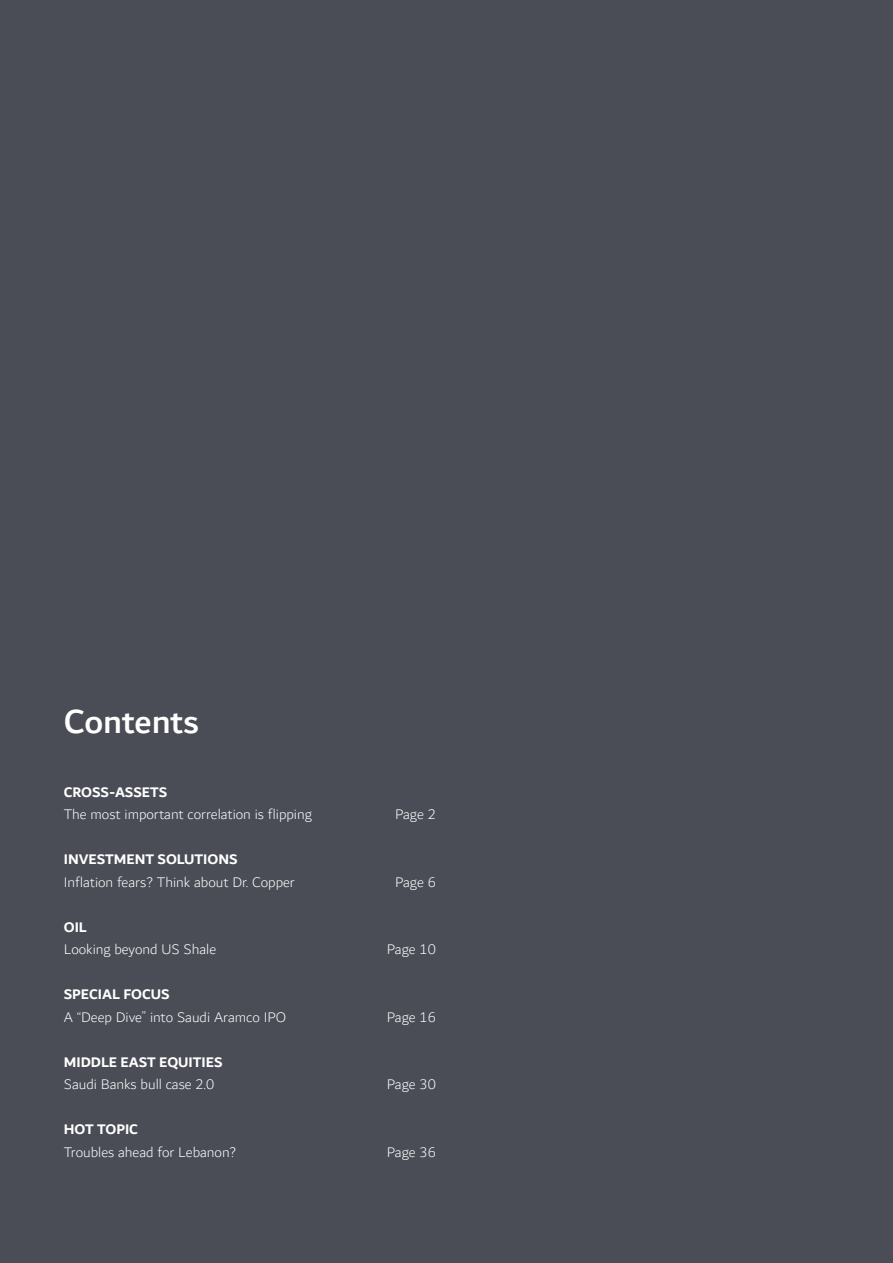
<style>
.page{position:relative;width:893px;height:1263px;background:#4a4d56}
.page>*{position:absolute;margin:0;border:0;box-sizing:border-box;transform-origin:0 0}
.t1{font:500 36px "Dubai";color:#fff}
.t2{font:300 15px "Dubai";color:#fff}
.t3{font:700 15px "Dubai";color:#fff}
</style>
<div class="page">
<h1 class="t1" style="left:64px;top:700px;width:136px">Contents</h1>
<p class="t3" style="left:64px;top:783px;width:105px">CROSS-ASSETS</p>
<p class="t2" style="left:64px;top:803px;width:250px">The most important correlation is flipping</p>
<p class="t2" style="left:395px;top:803px;width:42px">Page 2</p>
<p class="t3" style="left:64px;top:850px;width:175px">INVESTMENT SOLUTIONS</p>
<p class="t2" style="left:64px;top:870px;width:233px">Inflation fears? Think about Dr. Copper</p>
<p class="t2" style="left:395px;top:870px;width:42px">Page 6</p>
<p class="t3" style="left:64px;top:918px;width:24px">OIL</p>
<p class="t2" style="left:64px;top:938px;width:154px">Looking beyond US Shale</p>
<p class="t2" style="left:387px;top:938px;width:50px">Page 10</p>
<p class="t3" style="left:64px;top:985px;width:107px">SPECIAL FOCUS</p>
<p class="t2" style="left:64px;top:1005px;width:224px">A “Deep Dive” into Saudi Aramco IPO</p>
<p class="t2" style="left:387px;top:1005px;width:50px">Page 16</p>
<p class="t3" style="left:64px;top:1053px;width:160px">MIDDLE EAST EQUITIES</p>
<p class="t2" style="left:64px;top:1073px;width:152px">Saudi Banks bull case 2.0</p>
<p class="t2" style="left:387px;top:1073px;width:50px">Page 30</p>
<p class="t3" style="left:64px;top:1120px;width:76px">HOT TOPIC</p>
<p class="t2" style="left:64px;top:1140px;width:174px">Troubles ahead for Lebanon?</p>
<p class="t2" style="left:387px;top:1140px;width:50px">Page 36</p>
</div>
